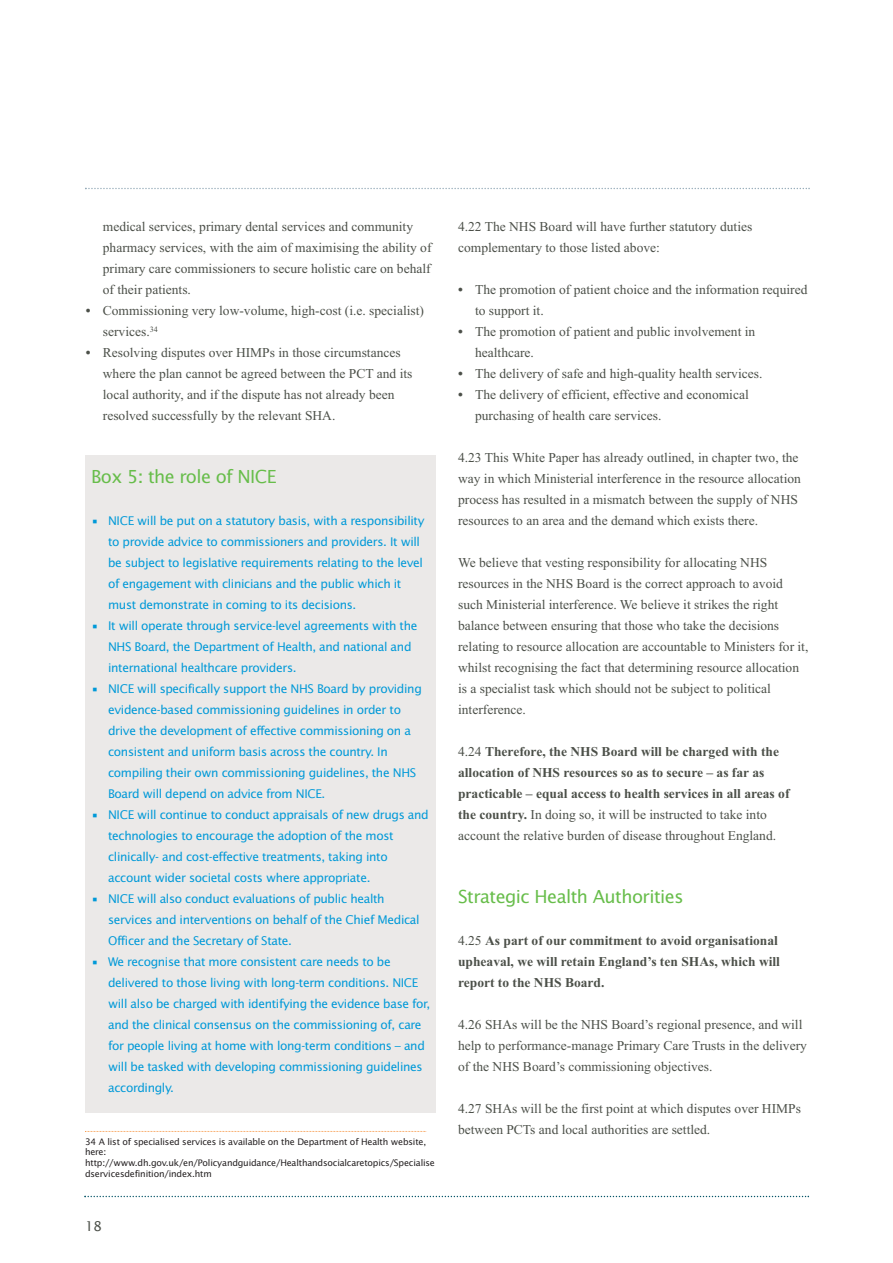
<style>
.page{position:relative;width:893px;height:1263px;background:#fff}
.page>*{position:absolute;margin:0;border:0;box-sizing:border-box;transform-origin:0 0}
.t1{font:18px "Lucida Sans";letter-spacing:-.03em;color:#67bd4a}
.t2{font:13.5px/21px "Times New Roman";color:#4c5049}
.t3{font:700 13.5px/21px "Times New Roman";color:#4c5049}
.t4{font:13.5px "Lucida Sans";color:#4c5049}
.t5{font:12px/21px "Lucida Sans";letter-spacing:-.03em;color:#0099d8}
.t6{font:9px/10.8px "Lucida Sans";letter-spacing:-.02em;color:#231f20}
.s1{font-weight:700}
.s2{font-weight:400}
</style>
<div class="page">
<svg style="left:85px;top:188px;width:724px;height:1px"></svg>
<svg style="left:84px;top:1196px;width:725px;height:1px"></svg>
<div style="left:85px;top:455px;width:351px;height:658px;background:#ebe9e8"></div>
<svg style="left:85px;top:1131px;width:341px;height:1px"></svg>
<p class="t2" style="left:103px;top:217px;width:330px">medical services, primary dental services and community pharmacy services, with the aim of maximising the ability of primary care commissioners to secure holistic care on behalf of their patients.</p>
<p class="t2" style="left:103px;top:301px;width:322px;text-indent:-17px"><span class="s1">•</span> Commissioning very low-volume, high-cost (i.e. specialist) services.<sup>34</sup></p>
<p class="t2" style="left:103px;top:343px;width:311px;text-indent:-17px"><span class="s1">•</span> Resolving disputes over HIMPs in those circumstances where the plan cannot be agreed between the PCT and its local authority, and if the dispute has not already been resolved successfully by the relevant SHA.</p>
<h1 class="t1" style="left:91px;top:469px;width:187px">Box 5: the role of NICE</h1>
<p class="t5" style="left:108px;top:511px;width:318px;text-indent:-17px">• NICE will be put on a statutory basis, with a responsibility to provide advice to commissioners and providers. It will be subject to legislative requirements relating to the level of engagement with clinicians and the public which it must demonstrate in coming to its decisions.</p>
<p class="t5" style="left:108px;top:616px;width:311px;text-indent:-17px">• It will operate through service-level agreements with the<br>NHS Board, the Department of Health, and national and international healthcare providers.</p>
<p class="t5" style="left:108px;top:679px;width:315px;text-indent:-17px">• NICE will specifically support the NHS Board by providing evidence-based commissioning guidelines in order to drive the development of effective commissioning on a consistent and uniform basis across the country. In compiling their own commissioning guidelines, the NHS Board will depend on advice from NICE.</p>
<p class="t5" style="left:108px;top:805px;width:322px;text-indent:-17px">• NICE will continue to conduct appraisals of new drugs and technologies to encourage the adoption of the most clinically- and cost-effective treatments, taking into account wider societal costs where appropriate.</p>
<p class="t5" style="left:108px;top:889px;width:313px;text-indent:-17px">• NICE will also conduct evaluations of public health services and interventions on behalf of the Chief Medical<br>Officer and the Secretary of State.</p>
<p class="t5" style="left:108px;top:952px;width:323px;text-indent:-17px">• We recognise that more consistent care needs to be delivered to those living with long-term conditions. NICE will also be charged with identifying the evidence base for, and the clinical consensus on the commissioning of, care for people living at home with long-term conditions – and will be tasked with developing commissioning guidelines accordingly.</p>
<p class="t6" style="left:85px;top:1137px;width:351px">34 A list of specialised services is available on the Department of Health website, here: http://www.dh.gov.uk/en/Policyandguidance/Healthandsocialcaretopics/Specialise dservicesdefinition/index.htm</p>
<p class="t4" style="left:85px;top:1220px;width:19px">18</p>
<p class="t2" style="left:458px;top:217px;width:296px">4.22 The NHS Board will have further statutory duties complementary to those listed above:</p>
<p class="t2" style="left:475px;top:280px;width:334px;text-indent:-17px"><span class="s1">•</span> The promotion of patient choice and the information required to support it.</p>
<p class="t2" style="left:475px;top:322px;width:282px;text-indent:-17px"><span class="s1">•</span> The promotion of patient and public involvement in healthcare.</p>
<p class="t2" style="left:458px;top:364px;width:306px"><span class="s1">•</span> The delivery of safe and high-quality health services.</p>
<p class="t2" style="left:475px;top:385px;width:275px;text-indent:-17px"><span class="s1">•</span> The delivery of efficient, effective and economical purchasing of health care services.</p>
<p class="t2" style="left:458px;top:448px;width:344px">4.23 This White Paper has already outlined, in chapter two, the way in which Ministerial interference in the resource allocation process has resulted in a mismatch between the supply of NHS resources to an area and the demand which exists there.</p>
<p class="t2" style="left:458px;top:553px;width:352px">We believe that vesting responsibility for allocating NHS resources in the NHS Board is the correct approach to avoid such Ministerial interference. We believe it strikes the right balance between ensuring that those who take the decisions relating to resource allocation are accountable to Ministers for it, whilst recognising the fact that determining resource allocation is a specialist task which should not be subject to political interference.</p>
<p class="t3" style="left:458px;top:742px;width:333px"><span class="s2">4.24</span> Therefore, the NHS Board will be charged with the allocation of NHS resources so as to secure – as far as practicable – equal access to health services in all areas of the country. <span class="s2">In doing so, it will be instructed to take into account the relative burden of disease throughout England.</span></p>
<h1 class="t1" style="left:458px;top:889px;width:227px">Strategic Health Authorities</h1>
<p class="t3" style="left:458px;top:931px;width:323px"><span class="s2">4.25</span> As part of our commitment to avoid organisational upheaval, we will retain England’s ten SHAs, which will report to the NHS Board.</p>
<p class="t2" style="left:458px;top:1015px;width:350px">4.26 SHAs will be the NHS Board’s regional presence, and will help to performance-manage Primary Care Trusts in the delivery of the NHS Board’s commissioning objectives.</p>
<p class="t2" style="left:458px;top:1099px;width:344px">4.27 SHAs will be the first point at which disputes over HIMPs between PCTs and local authorities are settled.</p>
</div>
